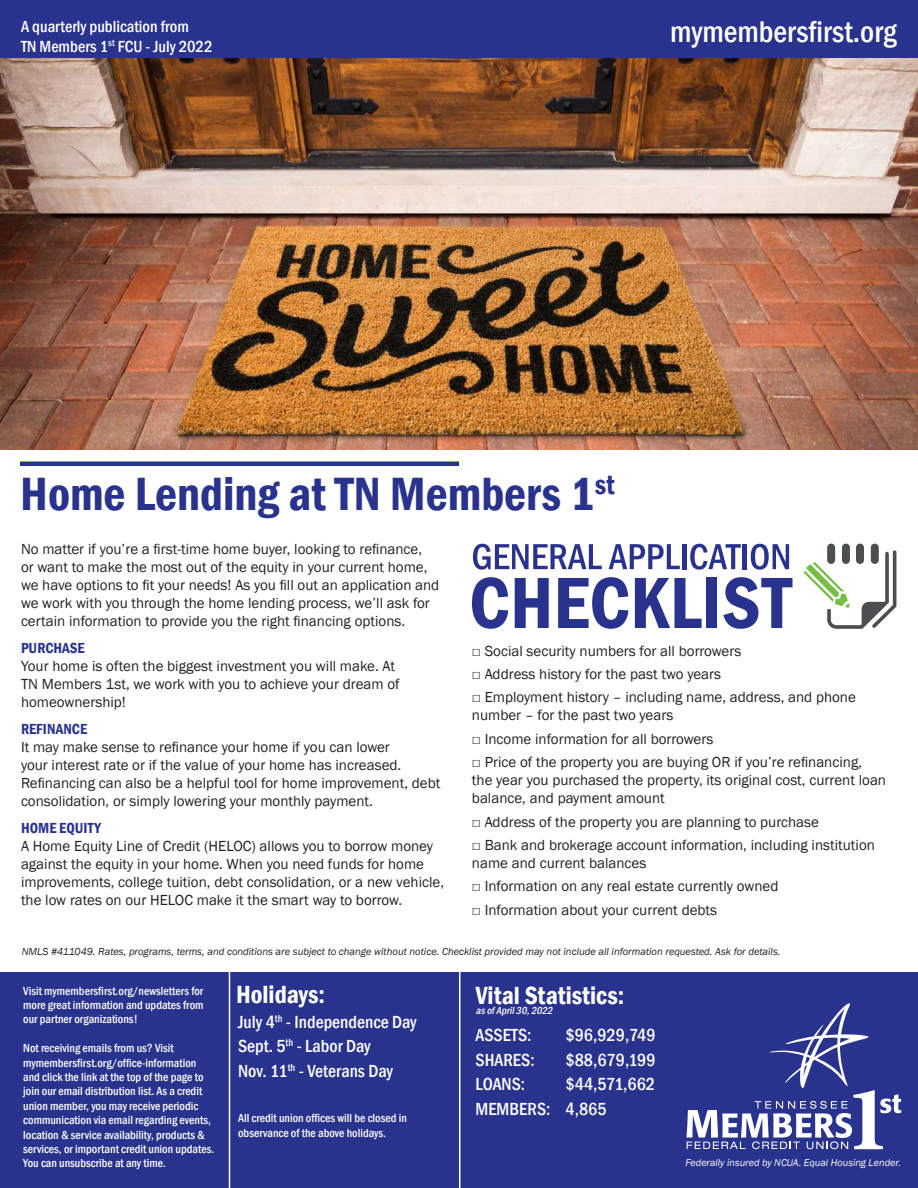
<style>
.page{position:relative;width:918px;height:1188px;background:#fff}
.page>*{position:absolute;margin:0;border:0;box-sizing:border-box;transform-origin:0 0}
.t1{font:600 condensed 48px "Franklin Gothic";color:#29338d}
.t2{font:500 condensed 30.75px "Franklin Gothic";color:#fff}
.t3{font:600 condensed 25.5px "Franklin Gothic";color:#fff}
.t4{font:500 condensed 18px/24.6px "Franklin Gothic";color:#fff}
.t5{font:500 condensed 16.5px/19.8px "Franklin Gothic";color:#fff}
.t6{font:15px/18px "Franklin Gothic";color:#231f20}
.t7{font:600 condensed 15px "Franklin Gothic";color:#29338e}
.t8{font:500 condensed 12px/14.4px "Franklin Gothic";color:#fff}
.t9{font:italic 10.5px "Franklin Gothic";color:#231f20}
.t10{font:italic 500 condensed 10.5px "Franklin Gothic";color:#fff}
.t11{font:italic 10.2px "Franklin Gothic";color:#fff}
</style>
<div class="page">
<img style="left:0;top:57px;width:918px;height:392px">
<div style="left:0;top:972px;width:918px;height:216px;background:#29338d"></div>
<hr style="left:229px;top:969px;width:1px;height:219px;background:#fff">
<hr style="left:20px;top:461px;width:439px;height:2px;background:#75bd43">
<hr style="left:459px;top:969px;width:1px;height:219px;background:#fff">
<svg style="left:686px;top:1003px;width:215px;height:146px"></svg>
<hr style="left:20px;top:462px;width:439px;height:4px;background:#29338d">
<div style="left:0;top:0;width:918px;height:57px;background:#29338d"></div>
<svg style="left:473px;top:544px;width:129px;height:26px"></svg>
<svg style="left:609px;top:544px;width:71px;height:25px"></svg>
<hr style="left:682px;top:544px;width:4px;height:25px;background:#29338d">
<svg style="left:690px;top:544px;width:51px;height:26px"></svg>
<hr style="left:743px;top:544px;width:4px;height:25px;background:#29338d">
<svg style="left:751px;top:544px;width:38px;height:26px"></svg>
<svg style="left:472px;top:577px;width:36px;height:52px"></svg>
<svg style="left:515px;top:578px;width:34px;height:50px"></svg>
<svg style="left:558px;top:577px;width:70px;height:52px"></svg>
<svg style="left:635px;top:578px;width:67px;height:50px"></svg>
<div style="left:706px;top:578px;width:11px;height:50px;background:#29338d"></div>
<svg style="left:723px;top:577px;width:69px;height:52px"></svg>
<div style="left:827px;top:544px;width:8px;height:20px;background:#4c4f50;border-radius:4px"></div>
<div style="left:842px;top:544px;width:8px;height:20px;background:#4c4f50;border-radius:4px"></div>
<div style="left:856px;top:544px;width:8px;height:20px;background:#4c4f50;border-radius:4px"></div>
<div style="left:871px;top:544px;width:8px;height:20px;background:#4c4f50;border-radius:4px"></div>
<svg style="left:804px;top:550px;width:92px;height:79px"></svg>
<p class="t5" style="left:21px;top:16px;width:193px">A quarterly publication from<br>TN Members 1<sup>st</sup> FCU - July 2022</p>
<h2 class="t2" style="left:670px;top:11px;width:228px">mymembersfirst.org</h2>
<h1 class="t1" style="left:20px;top:462px;width:596px">Home Lending at TN Members 1<sup>st</sup></h1>
<p class="t6" style="left:21px;top:540px;width:420px">No matter if you’re a first-time home buyer, looking to refinance,<br>or want to make the most out of the equity in your current home, we have options to fit your needs! As you fill out an application and we work with you through the home lending process, we’ll ask for certain information to provide you the right financing options.</p>
<p class="t7" style="left:21px;top:638px;width:65px">PURCHASE</p>
<p class="t6" style="left:21px;top:657px;width:380px">Your home is often the biggest investment you will make. At<br>TN Members 1st, we work with you to achieve your dream of homeownership!</p>
<p class="t7" style="left:21px;top:719px;width:68px">REFINANCE</p>
<p class="t6" style="left:21px;top:738px;width:421px">It may make sense to refinance your home if you can lower<br>your interest rate or if the value of your home has increased.<br>Refinancing can also be a helpful tool for home improvement, debt consolidation, or simply lowering your monthly payment.</p>
<p class="t7" style="left:21px;top:818px;width:82px">HOME EQUITY</p>
<p class="t6" style="left:21px;top:837px;width:425px">A Home Equity Line of Credit (HELOC) allows you to borrow money against the equity in your home. When you need funds for home improvements, college tuition, debt consolidation, or a new vehicle, the low rates on our HELOC make it the smart way to borrow.</p>
<p class="t6" style="left:472px;top:642px;width:271px">□ Social security numbers for all borrowers</p>
<p class="t6" style="left:472px;top:665px;width:251px">□ Address history for the past two years</p>
<p class="t6" style="left:472px;top:689px;width:385px">□ Employment history – including name, address, and phone number – for the past two years</p>
<p class="t6" style="left:472px;top:730px;width:243px">□ Income information for all borrowers</p>
<p class="t6" style="left:472px;top:753px;width:416px">□ Price of the property you are buying OR if you’re refinancing, the year you purchased the property, its original cost, current loan balance, and payment amount</p>
<p class="t6" style="left:472px;top:813px;width:348px">□ Address of the property you are planning to purchase</p>
<p class="t6" style="left:472px;top:836px;width:405px">□ Bank and brokerage account information, including institution name and current balances</p>
<p class="t6" style="left:472px;top:878px;width:308px">□ Information on any real estate currently owned</p>
<p class="t6" style="left:472px;top:901px;width:247px">□ Information about your current debts</p>
<p class="t9" style="left:22px;top:945px;width:760px">NMLS #411049. Rates, programs, terms, and conditions are subject to change without notice. Checklist provided may not include all information requested. Ask for details.</p>
<p class="t8" style="left:23px;top:983px;width:182px;text-align:justify">Visit mymembersfirst.org/newsletters for more great information and updates from our partner organizations!</p>
<p class="t8" style="left:23px;top:1041px;width:193px">Not receiving emails from us? Visit mymembersfirst.org/office-information and click the link at the top of the page to join our email distribution list. As a credit union member, you may receive periodic communication via email regarding events, location &amp; service availability, products &amp; services, or important credit union updates.<br>You can unsubscribe at any time.</p>
<h3 class="t3" style="left:236px;top:978px;width:90px">Holidays:</h3>
<p class="t4" style="left:238px;top:1009px;width:180px">July 4<sup>th</sup> - Independence Day<br>Sept. 5<sup>th</sup> - Labor Day<br>Nov. 11<sup>th</sup> - Veterans Day</p>
<p class="t8" style="left:238px;top:1111px;width:170px">All credit union offices will be closed in observance of the above holidays.</p>
<h3 class="t3" style="left:476px;top:979px;width:150px">Vital Statistics:</h3>
<p class="t10" style="left:476px;top:1003px;width:81px">asofApril30,2022</p>
<p class="t4" style="left:475px;top:1023px;width:58px">ASSETS:</p>
<p class="t4" style="left:566px;top:1023px;width:92px">$96,929,749</p>
<p class="t4" style="left:475px;top:1047px;width:61px">SHARES:</p>
<p class="t4" style="left:566px;top:1047px;width:92px">$88,679,199</p>
<p class="t4" style="left:475px;top:1072px;width:51px">LOANS:</p>
<p class="t4" style="left:475px;top:1072px;width:181px;text-indent:90px">$44,571,662<br>MEMBERS: 4,865</p>
<p class="t11" style="left:685px;top:1156px;width:217px">Federally insured by NCUA. Equal Housing Lender.</p>
</div>
